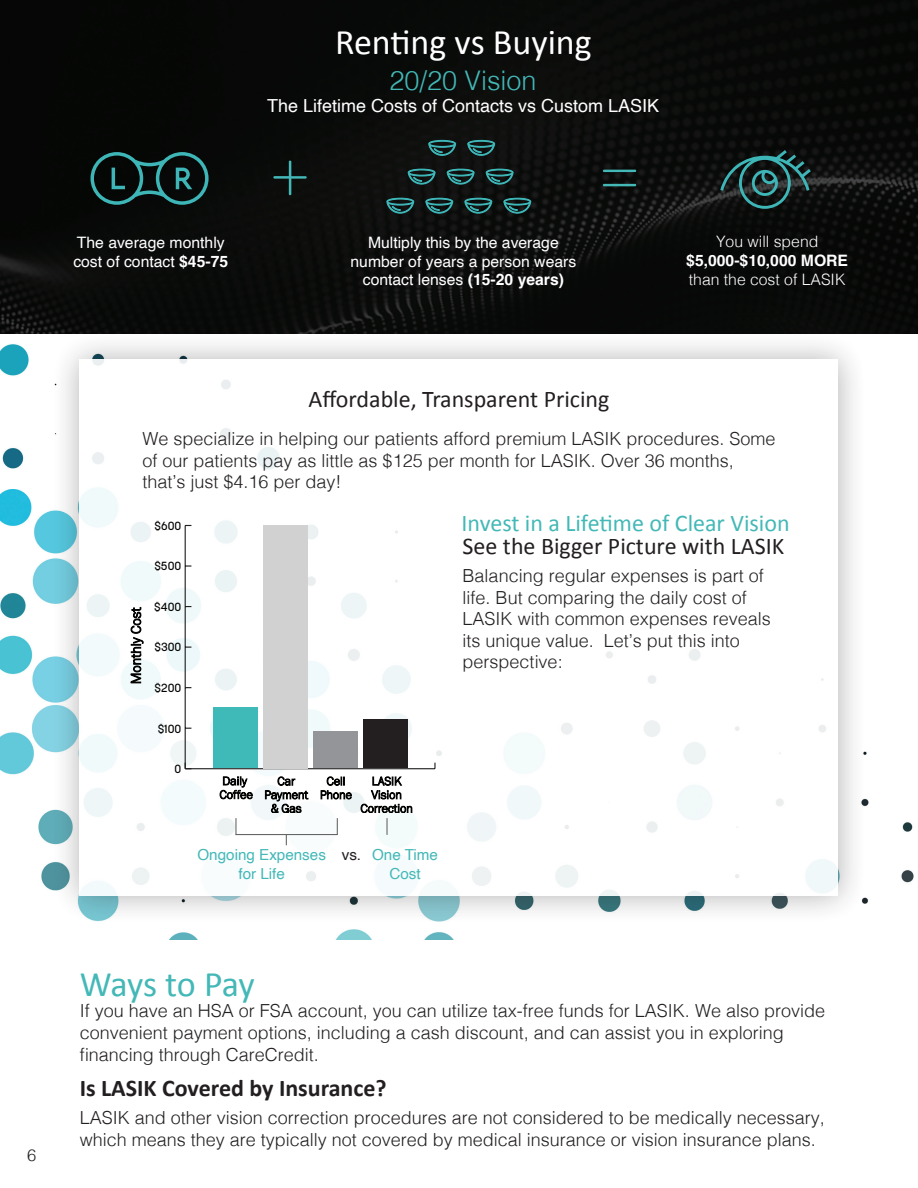
<style>
.page{position:relative;width:918px;height:1188px;background:#fff}
.page>*{position:absolute;margin:0;border:0;box-sizing:border-box;transform-origin:0 0}
.t1{font:100 63px "Urbane Rounded";color:#43b8b7}
.t2{font:36px "Calibri";color:#fff}
.t3{font:36px "Calibri";letter-spacing:-.02em;color:#43b8b7}
.t4{font:300 27px "Helvetica";color:#43b8b7}
.t5{font:24px "Calibri";color:#231f20}
.t6{font:24px "Calibri";color:#43b8b7}
.t7{font:700 24px "Calibri";color:#231f20}
.t8{font:300 18px/21.6px "Helvetica";color:#231f20}
.t9{font:18px "Helvetica";color:#fff}
.t10{font:300 16.5px "Helvetica";color:#231f20}
.t11{font:15.75px/18.9px "Helvetica";color:#fff}
.t12{font:300 15.75px "Helvetica";color:#fff}
.t13{font:700 15.75px "Helvetica";color:#fff}
.t14{font:15.15px/18.3px "Helvetica";color:#43b8b7;text-align:center}
.t15{font:15.15px "Helvetica";color:#231f20}
.t16{font:500 11.7px "Korolev";color:#040503}
.s1{font-weight:700}
</style>
<div class="page">
<img style="left:0;top:0;width:918px;height:939px">
<div style="left:49px;top:329px;width:820px;height:597px;background:#231f20;opacity:.39"></div>
<div style="left:80px;top:360px;width:758px;height:536px;background:#fff"></div>
<hr style="left:185px;top:768px;width:250px;height:1px;background:#231f20">
<hr style="left:185px;top:525px;width:1px;height:244px;background:#231f20">
<svg style="left:185px;top:763px;width:6px;height:5px"></svg>
<div style="left:363px;top:720px;width:44px;height:48px;background:#231f20"></div>
<div style="left:313px;top:732px;width:45px;height:36px;background:#939598"></div>
<div style="left:263px;top:525px;width:45px;height:243px;background:#d2d1d1"></div>
<div style="left:213px;top:707px;width:45px;height:61px;background:#3fbab9"></div>
<svg style="left:220px;top:777px;width:33px;height:22px"></svg>
<svg style="left:131px;top:607px;width:12px;height:76px"></svg>
<svg style="left:265px;top:777px;width:43px;height:36px"></svg>
<svg style="left:321px;top:777px;width:31px;height:22px"></svg>
<hr style="left:236px;top:834px;width:102px;height:1px;background:#57585a">
<svg style="left:361px;top:777px;width:51px;height:58px"></svg>
<svg style="left:337px;top:818px;width:1px;height:17px"></svg>
<svg style="left:236px;top:818px;width:1px;height:16px"></svg>
<svg style="left:91px;top:152px;width:118px;height:53px;background:#143232"></svg>
<svg style="left:386px;top:193px;width:28px;height:21px"></svg>
<svg style="left:425px;top:193px;width:28px;height:21px"></svg>
<svg style="left:464px;top:193px;width:29px;height:21px"></svg>
<svg style="left:407px;top:164px;width:29px;height:21px"></svg>
<svg style="left:446px;top:164px;width:29px;height:21px"></svg>
<svg style="left:428px;top:136px;width:28px;height:20px"></svg>
<svg style="left:467px;top:136px;width:28px;height:20px"></svg>
<svg style="left:485px;top:164px;width:29px;height:21px"></svg>
<svg style="left:503px;top:193px;width:29px;height:21px"></svg>
<svg style="left:720px;top:150px;width:91px;height:59px;background:#1d3736"></svg>
<h2 class="t2" style="left:335px;top:17px;width:258px">Renting vs Buying</h2>
<h3 class="t4" style="left:390px;top:58px;width:149px">20/20 Vision</h3>
<p class="t9" style="left:267px;top:92px;width:394px">The Lifetime Costs of Contacts vs Custom LASIK</p>
<h1 class="t1" style="left:270px;top:138px;width:41px">+</h1>
<h1 class="t1" style="left:600px;top:138px;width:41px">=</h1>
<p class="t11" style="left:73px;top:233px;width:156px">The average monthly cost of contact <span class="s1">$45-75</span></p>
<p class="t12" style="left:716px;top:228px;width:104px">You will spend</p>
<p class="t11" style="left:351px;top:233px;width:227px;text-align:center">Multiply this by the average number of years a person wears contact lenses <span class="s1">(15-20 years)</span></p>
<p class="t13" style="left:686px;top:251px;width:163px">$5,000-$10,000 MORE</p>
<p class="t12" style="left:689px;top:266px;width:158px">than the cost of LASIK</p>
<p class="t10" style="left:27px;top:1141px;width:11px">6</p>
<h3 class="t5" style="left:308px;top:382px;width:303px">Affordable, Transparent Pricing</h3>
<p class="t8" style="left:143px;top:427px;width:634px">We specialize in helping our patients afford premium LASIK procedures. Some of our patients pay as little as $125 per month for LASIK. Over 36 months, that’s just $4.16 per day!</p>
<p class="t16" style="left:155px;top:518px;width:28px">$600</p>
<p class="t16" style="left:154px;top:559px;width:28px">$500</p>
<p class="t16" style="left:154px;top:599px;width:29px">$400</p>
<p class="t16" style="left:154px;top:640px;width:28px">$300</p>
<p class="t16" style="left:155px;top:681px;width:28px">$200</p>
<p class="t16" style="left:158px;top:721px;width:25px">$100</p>
<p class="t16" style="left:174px;top:762px;width:8px">0</p>
<h3 class="t6" style="left:462px;top:507px;width:330px">Invest in a Lifetime of Clear Vision</h3>
<h3 class="t5" style="left:463px;top:529px;width:323px">See the Bigger Picture with LASIK</h3>
<p class="t8" style="left:463px;top:564px;width:310px">Balancing regular expenses is part of life. But comparing the daily cost of<br>LASIK with common expenses reveals its unique value. Let’s put this into perspective:</p>
<p class="t14" style="left:197px;top:846px;width:130px">Ongoing Expenses for Life</p>
<p class="t14" style="left:372px;top:846px;width:67px">One Time<br>Cost</p>
<p class="t15" style="left:342px;top:843px;width:21px">vs.</p>
<h2 class="t3" style="left:80px;top:959px;width:177px">Ways to Pay</h2>
<p class="t8" style="left:80px;top:999px;width:747px">If you have an HSA or FSA account, you can utilize tax-free funds for LASIK. We also provide convenient payment options, including a cash discount, and can assist you in exploring financing through CareCredit.</p>
<h3 class="t7" style="left:80px;top:1071px;width:309px">Is LASIK Covered by Insurance?</h3>
<p class="t8" style="left:80px;top:1106px;width:747px">LASIK and other vision correction procedures are not considered to be medically necessary, which means they are typically not covered by medical insurance or vision insurance plans.</p>
</div>
